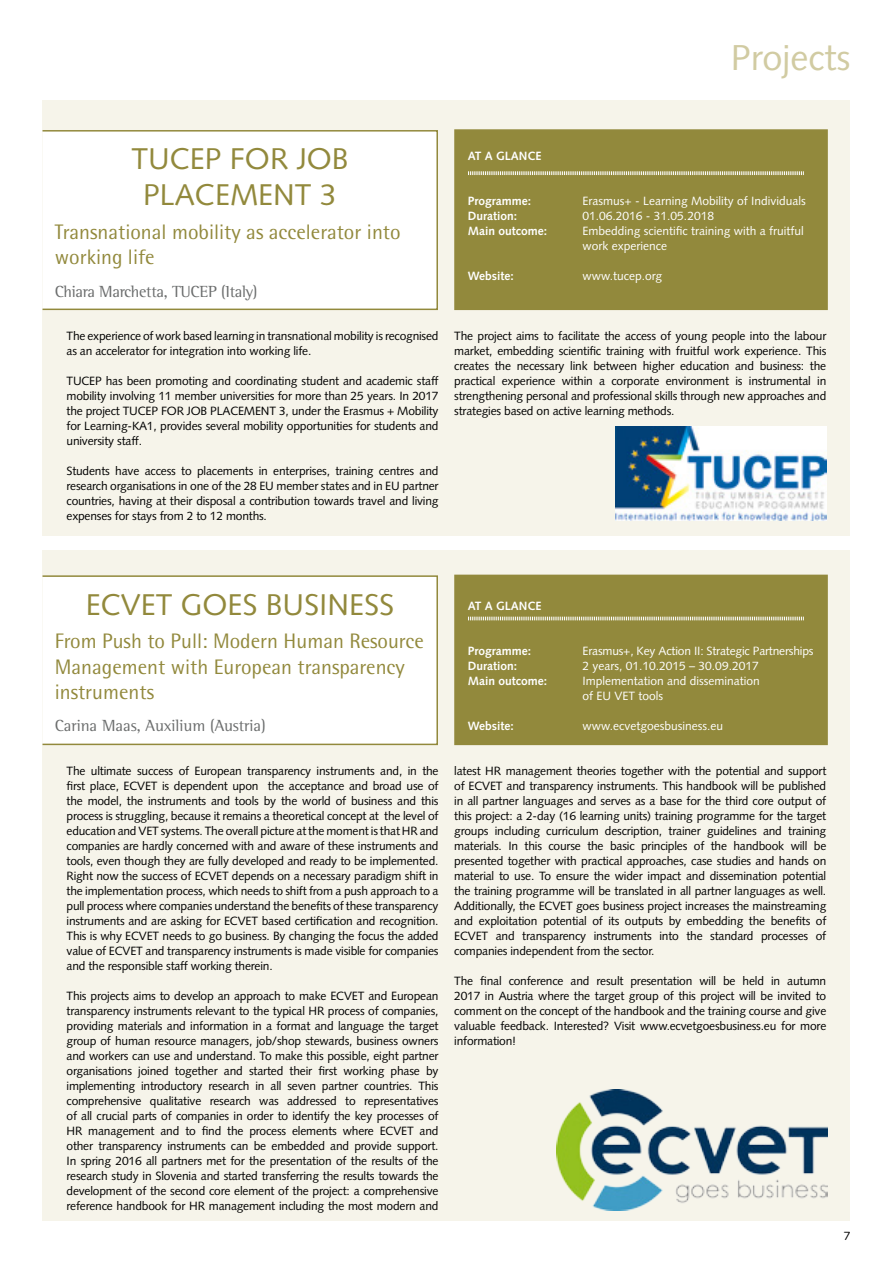
<style>
.page{position:relative;width:893px;height:1263px;background:#fff}
.page>*{position:absolute;margin:0;border:0;box-sizing:border-box;transform-origin:0 0}
.t1{font:36px "Syntax LT Std";color:#d1cba2}
.Articel_Projects_Bez{font:30px/36px "Syntax LT Std";color:#92893c;text-align:center}
.Article_Projects_Sub{font:21px/25.2px "Rotis Semi Sans";color:#92893c}
.Author{font:16.5px "Rotis Semi Serif";letter-spacing:-.02em;color:#6b6d6d}
.Author-2{font:16.5px "Rotis Semi Serif";color:#6b6d6d}
.Fliesstext{font:12px/15px "Syntax LT Std";letter-spacing:-.015em;color:#000;text-align:justify}
.Fliesstext-2{font:12px "Syntax LT Std";color:#fff}
.Fliesstext-3{font:700 12px "Syntax LT Std";color:#fff}
</style>
<div class="page">
<div style="left:43px;top:100px;width:807px;height:435px;background:#f6f4ea"></div>
<div style="left:43px;top:550px;width:807px;height:670px;background:#f6f4ea"></div>
<div style="left:42px;top:130px;width:396px;height:180px;background:#fff;border:2px solid #92893c"></div>
<div style="left:42px;top:575px;width:396px;height:170px;background:#fff;border:2px solid #92893c"></div>
<div style="left:454px;top:129px;width:374px;height:181px;background:#92893c;border:2px solid #92893c"></div>
<div style="left:454px;top:575px;width:374px;height:170px;background:#92893c;border:2px solid #92893c"></div>
<svg style="left:468px;top:171px;width:336px;height:4px"></svg>
<svg style="left:468px;top:617px;width:336px;height:3px"></svg>
<img style="left:616px;top:427px;width:210px;height:93px">
<img style="left:557px;top:1090px;width:270px;height:120px">
<h1 class="t1" style="left:731px;top:36px;width:121px">Projects</h1>
<p class="Articel_Projects_Bez" style="left:132px;top:141px;width:218px">TUCEP FOR JOB<br>PLACEMENT 3</p>
<p class="Article_Projects_Sub" style="left:55px;top:219px;width:347px">Transnational mobility as accelerator into working life</p>
<p class="Author" style="left:55px;top:282px;width:204px">Chiara Marchetta, TUCEP (Italy)</p>
<p class="Fliesstext" style="left:67px;top:328px;width:374px">The experience of work based learning in transnational mobility is recognised as an accelerator for integration into working life.</p>
<p class="Fliesstext" style="left:67px;top:373px;width:374px">TUCEP has been promoting and coordinating student and academic staff mobility involving 11 member universities for more than 25 years. In 2017 the project TUCEP FOR JOB PLACEMENT 3, under the Erasmus + Mobility for Learning-KA1, provides several mobility opportunities for students and university staff.</p>
<p class="Fliesstext" style="left:67px;top:463px;width:374px">Students have access to placements in enterprises, training centres and research organisations in one of the 28 EU member states and in EU partner countries, having at their disposal a contribution towards travel and living expenses for stays from 2 to 12 months.</p>
<p class="Fliesstext-3" style="left:468px;top:149px;width:75px">AT A GLANCE</p>
<p class="Fliesstext-3" style="left:468px;top:194px;width:65px">Programme:</p>
<p class="Fliesstext-2" style="left:583px;top:194px;width:225px">Erasmus+ - Learning Mobility of Individuals</p>
<p class="Fliesstext-3" style="left:468px;top:209px;width:51px">Duration:</p>
<p class="Fliesstext-2" style="left:583px;top:209px;width:133px">01.06.2016 - 31.05.2018</p>
<p class="Fliesstext-3" style="left:468px;top:224px;width:81px">Main outcome:</p>
<p class="Fliesstext-2" style="left:583px;top:224px;width:223px">Embedding scientific training with a fruitful</p>
<p class="Fliesstext-2" style="left:583px;top:239px;width:86px">work experience</p>
<p class="Fliesstext-3" style="left:468px;top:269px;width:48px">Website:</p>
<p class="Fliesstext-2" style="left:583px;top:269px;width:81px">www.tucep.org</p>
<p class="Fliesstext" style="left:454px;top:328px;width:374px">The project aims to facilitate the access of young people into the labour market, embedding scientific training with fruitful work experience. This creates the necessary link between higher education and business: the practical experience within a corporate environment is instrumental in strengthening personal and professional skills through new approaches and strategies based on active learning methods.</p>
<p class="Articel_Projects_Bez" style="left:86px;top:586px;width:310px">ECVET GOES BUSINESS</p>
<p class="Article_Projects_Sub" style="left:55px;top:628px;width:371px">From Push to Pull: Modern Human Resource<br>Management with European transparency instruments</p>
<p class="Author-2" style="left:55px;top:716px;width:212px">Carina Maas, Auxilium (Austria)</p>
<p class="Fliesstext" style="left:67px;top:763px;width:374px">The ultimate success of European transparency instruments and, in the first place, ECVET is dependent upon the acceptance and broad use of the model, the instruments and tools by the world of business and this process is struggling, because it remains a theoretical concept at the level of education and VET systems. The overall picture at the moment is that HR and companies are hardly concerned with and aware of these instruments and tools, even though they are fully developed and ready to be implemented.<br>Right now the success of ECVET depends on a necessary paradigm shift in the implementation process, which needs to shift from a push approach to a pull process where companies understand the benefits of these transparency instruments and are asking for ECVET based certification and recognition.<br>This is why ECVET needs to go business. By changing the focus the added value of ECVET and transparency instruments is made visible for companies and the responsible staff working therein.</p>
<p class="Fliesstext" style="left:67px;top:988px;width:374px">This projects aims to develop an approach to make ECVET and European transparency instruments relevant to the typical HR process of companies, providing materials and information in a format and language the target group of human resource managers, job/shop stewards, business owners and workers can use and understand. To make this possible, eight partner organisations joined together and started their first working phase by implementing introductory research in all seven partner countries. This comprehensive qualitative research was addressed to representatives of all crucial parts of companies in order to identify the key processes of HR management and to find the process elements where ECVET and other transparency instruments can be embedded and provide support.<br>In spring 2016 all partners met for the presentation of the results of the research study in Slovenia and started transferring the results towards the development of the second core element of the project: a comprehensive reference handbook for HR management including the most modern and</p>
<p class="Fliesstext-3" style="left:468px;top:599px;width:75px">AT A GLANCE</p>
<p class="Fliesstext-3" style="left:468px;top:644px;width:65px">Programme:</p>
<p class="Fliesstext-2" style="left:583px;top:644px;width:232px">Erasmus+, Key Action II: Strategic Partnerships</p>
<p class="Fliesstext-3" style="left:468px;top:659px;width:51px">Duration:</p>
<p class="Fliesstext-2" style="left:583px;top:659px;width:178px">2 years, 01.10.2015 – 30.09.2017</p>
<p class="Fliesstext-3" style="left:468px;top:674px;width:81px">Main outcome:</p>
<p class="Fliesstext-2" style="left:583px;top:674px;width:179px">Implementation and dissemination</p>
<p class="Fliesstext-2" style="left:583px;top:689px;width:82px">of EU VET tools</p>
<p class="Fliesstext-3" style="left:468px;top:719px;width:48px">Website:</p>
<p class="Fliesstext-2" style="left:583px;top:719px;width:142px">www.ecvetgoesbusiness.eu</p>
<p class="Fliesstext" style="left:454px;top:763px;width:374px">latest HR management theories together with the potential and support of ECVET and transparency instruments. This handbook will be published in all partner languages and serves as a base for the third core output of this project: a 2-day (16 learning units) training programme for the target groups including curriculum description, trainer guidelines and training materials. In this course the basic principles of the handbook will be presented together with practical approaches, case studies and hands on material to use. To ensure the wider impact and dissemination potential the training programme will be translated in all partner languages as well.<br>Additionally, the ECVET goes business project increases the mainstreaming and exploitation potential of its outputs by embedding the benefits of ECVET and transparency instruments into the standard processes of companies independent from the sector.</p>
<p class="Fliesstext" style="left:454px;top:973px;width:374px">The final conference and result presentation will be held in autumn 2017 in Austria where the target group of this project will be invited to comment on the concept of the handbook and the training course and give valuable feedback. Interested? Visit www.ecvetgoesbusiness.eu for more information!</p>
<p class="Fliesstext" style="left:844px;top:1228px;width:8px">7</p>
</div>
